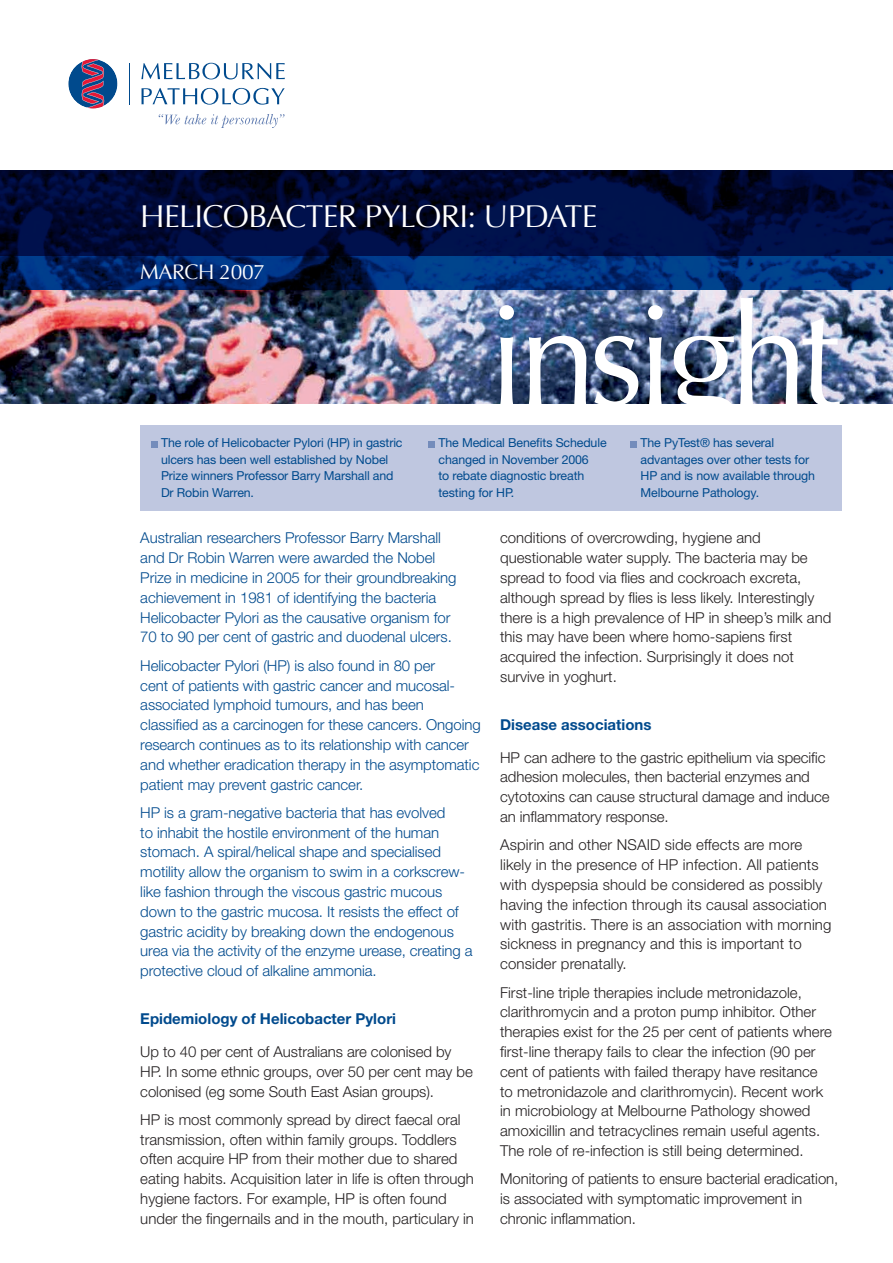
<style>
.page{position:relative;width:893px;height:1263px;background:#fff}
.page>*{position:absolute;margin:0;border:0;box-sizing:border-box;transform-origin:0 0}
.t1{font:142.5px "Optima";letter-spacing:-.06em;color:#fff}
.t2{font:31.5px "Optima";letter-spacing:-.02em;color:#fff}
.t3{font:21px "Optima";letter-spacing:-.02em;color:#fff}
.t4{font:300 15px/19.8px "Helvetica Neue";color:#231f20}
.t5{font:300 15px/19.8px "Helvetica Neue";letter-spacing:-.005em;color:#004a8d}
.t6{font:700 15px "Helvetica Neue";color:#004a8d}
.t7{font:12.3px/16.5px "Helvetica Neue";letter-spacing:-.01em;color:#004a8d}
</style>
<div class="page">
<img style="left:0;top:289px;width:893px;height:115px">
<svg style="left:0;top:255px;width:893px;height:34px;background:#002b6f"></svg>
<svg style="left:141px;top:63px;width:144px;height:16px"></svg>
<svg style="left:142px;top:88px;width:143px;height:17px"></svg>
<hr style="left:129px;top:63px;width:1px;height:41px;background:#004a8d">
<svg style="left:68px;top:59px;width:50px;height:50px"></svg>
<svg style="left:159px;top:114px;width:126px;height:14px"></svg>
<svg style="left:0;top:170px;width:893px;height:85px;background:#000b38"></svg>
<div style="left:140px;top:425px;width:702px;height:85px;background:#bfc7e0"></div>
<div style="left:151px;top:441px;width:7px;height:6px;background:#748cbb"></div>
<svg style="left:429px;top:441px;width:6px;height:6px"></svg>
<svg style="left:631px;top:441px;width:6px;height:6px"></svg>
<p class="t2" style="left:140px;top:198px;width:459px">HELICOBACTER PYLORI: UPDATE</p>
<p class="t3" style="left:140px;top:259px;width:126px">MARCH 2007</p>
<p class="t1" style="left:487px;top:274px;width:354px">insight</p>
<p class="t7" style="left:161px;top:434px;width:243px">The role of Helicobacter Pylori (HP) in gastric ulcers has been well established by Nobel Prize winners Professor Barry Marshall and Dr Robin Warren.</p>
<p class="t7" style="left:439px;top:434px;width:170px">The Medical Benefits Schedule changed in November 2006<br>to rebate diagnostic breath testing for HP.</p>
<p class="t7" style="left:640px;top:434px;width:176px">The PyTest® has several advantages over other tests for<br>HP and is now available through<br>Melbourne Pathology.</p>
<p class="t5" style="left:140px;top:528px;width:318px">Australian researchers Professor Barry Marshall and Dr Robin Warren were awarded the Nobel Prize in medicine in 2005 for their groundbreaking achievement in 1981 of identifying the bacteria Helicobacter Pylori as the causative organism for 70 to 90 per cent of gastric and duodenal ulcers.</p>
<p class="t5" style="left:140px;top:655px;width:342px">Helicobacter Pylori (HP) is also found in 80 per<br>cent of patients with gastric cancer and mucosal&shy;associated lymphoid tumours, and has been classified as a carcinogen for these cancers. Ongoing research continues as to its relationship with cancer and whether eradication therapy in the asymptomatic patient may prevent gastric cancer.</p>
<p class="t5" style="left:140px;top:802px;width:334px">HP is a gram-negative bacteria that has evolved<br>to inhabit the hostile environment of the human stomach. A spiral/helical shape and specialised motility allow the organism to swim in a corkscrew&shy;like fashion through the viscous gastric mucous down to the gastric mucosa. It resists the effect of gastric acidity by breaking down the endogenous urea via the activity of the enzyme urease, creating a protective cloud of alkaline ammonia.</p>
<p class="t6" style="left:140px;top:1010px;width:257px">Epidemiology of Helicobacter Pylori</p>
<p class="t4" style="left:140px;top:1041px;width:334px">Up to 40 per cent of Australians are colonised by<br>HP. In some ethnic groups, over 50 per cent may be colonised (eg some South East Asian groups).</p>
<p class="t4" style="left:140px;top:1109px;width:335px">HP is most commonly spread by direct faecal oral transmission, often within family groups. Toddlers often acquire HP from their mother due to shared eating habits. Acquisition later in life is often through hygiene factors. For example, HP is often found under the fingernails and in the mouth, particulary in</p>
<p class="t4" style="left:500px;top:528px;width:333px">conditions of overcrowding, hygiene and questionable water supply. The bacteria may be spread to food via flies and cockroach excreta, although spread by flies is less likely. Interestingly there is a high prevalence of HP in sheep’s milk and this may have been where homo-sapiens first acquired the infection. Surprisingly it does not survive in yoghurt.</p>
<p class="t6" style="left:500px;top:715px;width:153px">Disease associations</p>
<p class="t4" style="left:500px;top:747px;width:331px">HP can adhere to the gastric epithelium via specific adhesion molecules, then bacterial enzymes and cytotoxins can cause structural damage and induce an inflammatory response.</p>
<p class="t4" style="left:500px;top:835px;width:333px">Aspirin and other NSAID side effects are more likely in the presence of HP infection. All patients with dyspepsia should be considered as possibly having the infection through its causal association with gastritis. There is an association with morning sickness in pregnancy and this is important to consider prenatally.</p>
<p class="t4" style="left:500px;top:982px;width:333px">First-line triple therapies include metronidazole, clarithromycin and a proton pump inhibitor. Other therapies exist for the 25 per cent of patients where first-line therapy fails to clear the infection (90 per cent of patients with failed therapy have resitance to metronidazole and clarithromycin). Recent work in microbiology at Melbourne Pathology showed amoxicillin and tetracyclines remain useful agents.<br>The role of re-infection is still being determined.</p>
<p class="t4" style="left:500px;top:1169px;width:340px">Monitoring of patients to ensure bacterial eradication, is associated with symptomatic improvement in chronic inflammation.</p>
</div>
